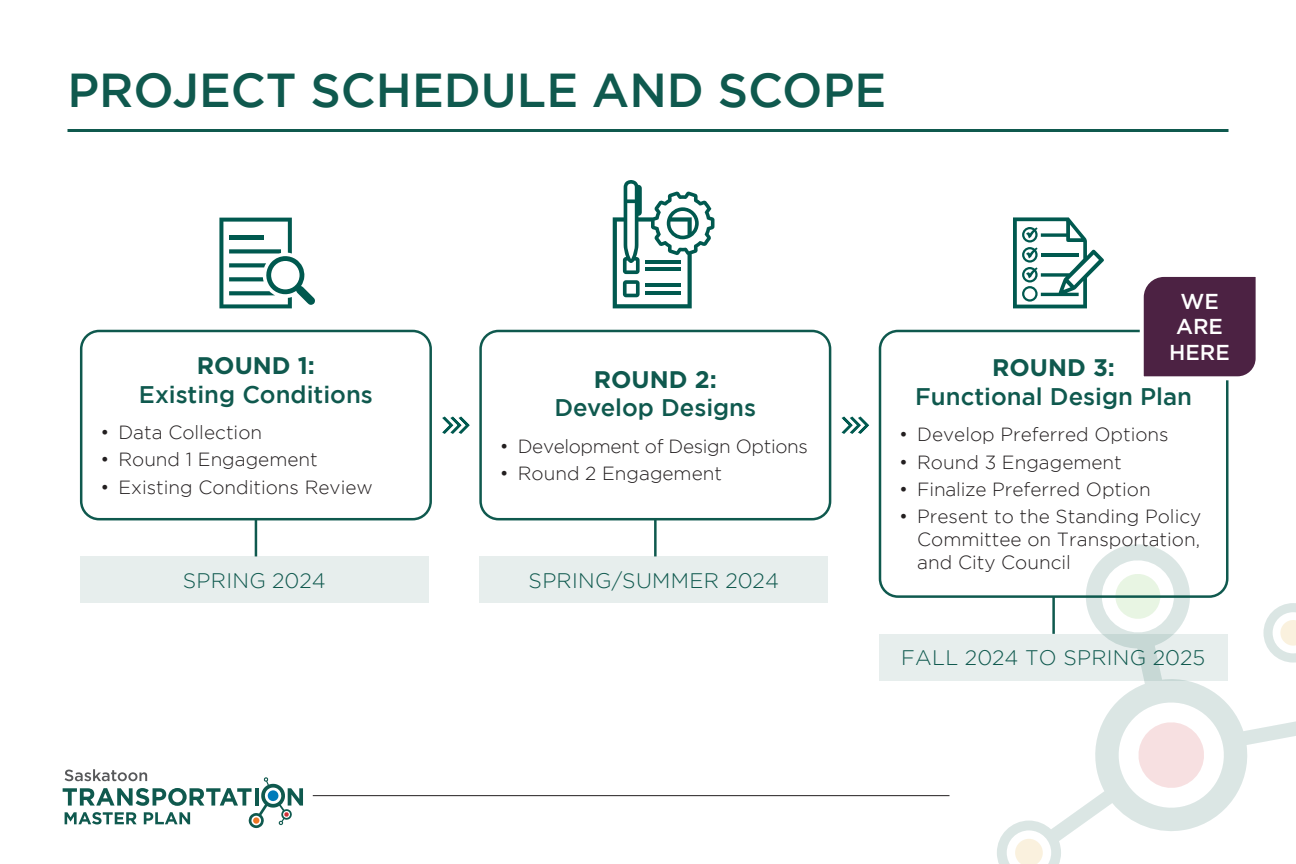
<style>
.page{position:relative;width:1296px;height:864px;background:#fff}
.page>*{position:absolute;margin:0;border:0;box-sizing:border-box;transform-origin:0 0}
.Paragraph_Style_1{font:500 47.5px "Gotham";color:#0f594e}
.Paragraph_Style_2{font:500 24px "Gotham";color:#0f594e}
.Paragraph_Style_2-2{font:700 24px "Gotham";color:#0f594e}
.Paragraph_Style_2-3{font:500 21.5px "Gotham";color:#fff}
.Paragraph_Style_2-4{font:300 21px "Gotham";letter-spacing:.015em;color:#0f594e}
.t1{font:300 19px/22.8px "Gotham";color:#231f20;text-align:justify}
.t2{font:300 19px "Gotham";letter-spacing:-.02em;color:#231f20}
</style>
<div class="page">
<svg style="left:997px;top:544px;width:299px;height:320px"></svg>
<svg style="left:63px;top:769px;width:240px;height:59px"></svg>
<hr style="left:313px;top:795px;width:637px;height:1px;background:#231f20">
<hr style="left:255px;top:519px;width:2px;height:37px;background:#0f594e">
<hr style="left:654px;top:519px;width:3px;height:37px;background:#0f594e">
<hr style="left:1052px;top:597px;width:3px;height:37px;background:#0f594e">
<hr style="left:68px;top:129px;width:1160px;height:3px;background:#0f594e">
<div style="left:80px;top:330px;width:352px;height:190px;border:2px solid #0f594e;border-radius:18px"></div>
<div style="left:479px;top:330px;width:352px;height:190px;border:2px solid #0f594e;border-radius:18px"></div>
<div style="left:879px;top:330px;width:349px;height:268px;border:2px solid #0f594e;border-radius:18px"></div>
<svg style="left:841px;top:416px;width:29px;height:18px"></svg>
<svg style="left:442px;top:416px;width:28px;height:18px"></svg>
<div style="left:80px;top:556px;width:349px;height:47px;background:#e7eeed"></div>
<div style="left:479px;top:556px;width:349px;height:47px;background:#e7eeed"></div>
<svg style="left:879px;top:634px;width:348px;height:47px;background:#e4ecea"></svg>
<svg style="left:219px;top:218px;width:96px;height:90px"></svg>
<svg style="left:613px;top:180px;width:102px;height:128px"></svg>
<svg style="left:1013px;top:217px;width:91px;height:91px"></svg>
<svg style="left:1138px;top:276px;width:118px;height:106px;background:#623d5a"></svg>
<p class="Paragraph_Style_1" style="left:68px;top:63px;width:820px">PROJECT SCHEDULE AND SCOPE</p>
<p class="Paragraph_Style_2-2" style="left:197px;top:352px;width:120px">ROUND 1:</p>
<p class="Paragraph_Style_2" style="left:139px;top:381px;width:235px">Existing Conditions</p>
<p class="t1" style="left:100px;top:421px;width:163px">• Data Collection</p>
<p class="t1" style="left:100px;top:448px;width:219px">• Round 1 Engagement</p>
<p class="t1" style="left:100px;top:475px;width:274px">• Existing Conditions Review</p>
<p class="Paragraph_Style_2-2" style="left:594px;top:365px;width:124px">ROUND 2:</p>
<p class="Paragraph_Style_2" style="left:554px;top:394px;width:203px">Develop Designs</p>
<p class="t2" style="left:500px;top:436px;width:310px">• Development of Design Options</p>
<p class="t1" style="left:500px;top:462px;width:224px">• Round 2 Engagement</p>
<p class="Paragraph_Style_2-4" style="left:183px;top:569px;width:145px">SPRING 2024</p>
<p class="Paragraph_Style_2-4" style="left:529px;top:569px;width:252px">SPRING/SUMMER 2024</p>
<p class="Paragraph_Style_2-3" style="left:1181px;top:289px;width:40px">WE</p>
<p class="Paragraph_Style_2-3" style="left:1176px;top:315px;width:48px">ARE</p>
<p class="Paragraph_Style_2-3" style="left:1169px;top:340px;width:62px">HERE</p>
<p class="Paragraph_Style_2-2" style="left:992px;top:354px;width:124px">ROUND 3:</p>
<p class="Paragraph_Style_2" style="left:915px;top:383px;width:278px">Functional Design Plan</p>
<p class="t1" style="left:899px;top:423px;width:271px">• Develop Preferred Options</p>
<p class="t1" style="left:899px;top:450px;width:224px">• Round 3 Engagement</p>
<p class="t1" style="left:899px;top:478px;width:253px">• Finalize Preferred Option</p>
<p class="t1" style="left:917px;top:505px;width:286px;text-indent:-18px">• Present to the Standing Policy Committee on Transportation, and City Council</p>
<p class="Paragraph_Style_2-4" style="left:901px;top:646px;width:305px">FALL 2024 TO SPRING 2025</p>
</div>
